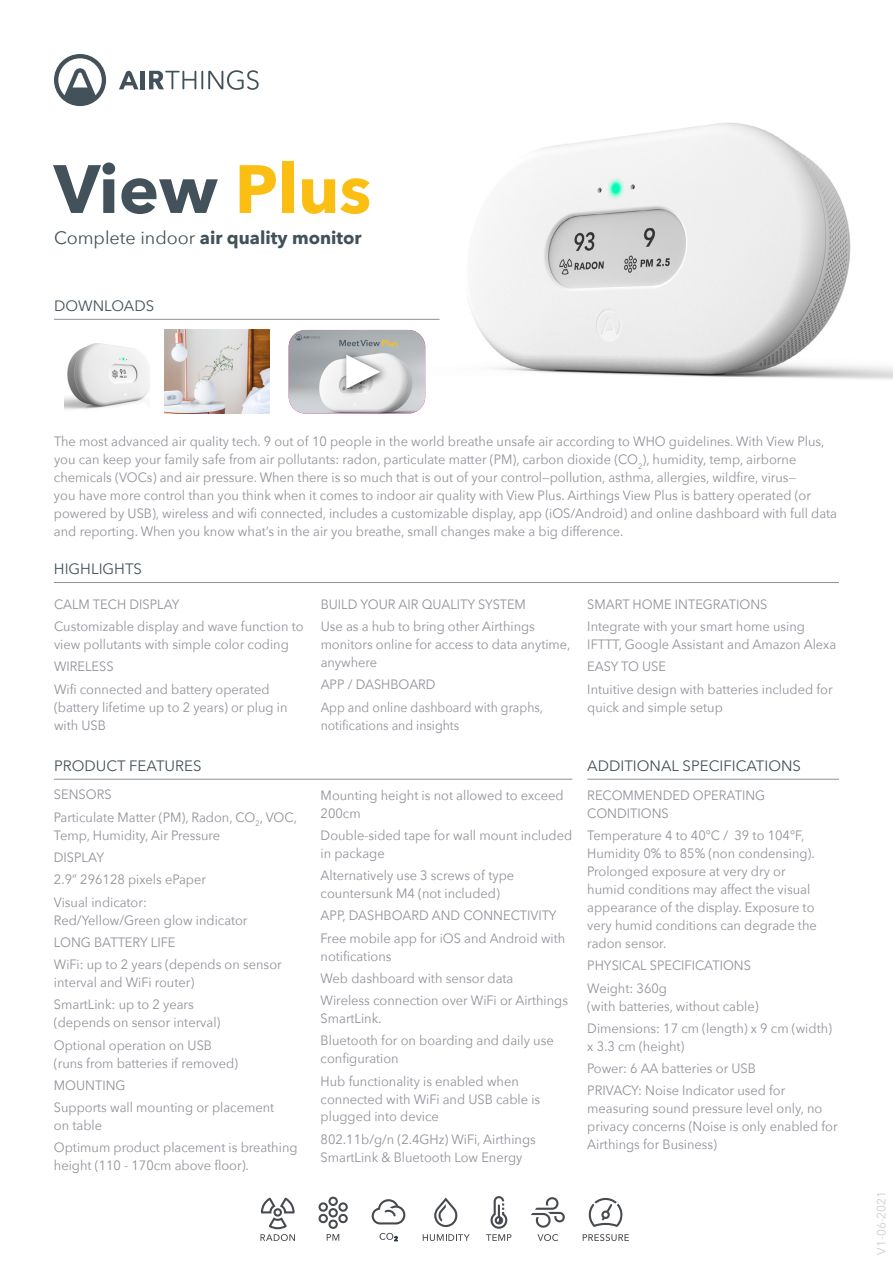
<style>
.page{position:relative;width:893px;height:1263px;background:#fff}
.page>*{position:absolute;margin:0;border:0;box-sizing:border-box;transform-origin:0 0}
.t1{font:700 67.5px "Avenir Next";color:#42515a}
.t2{font:700 18px "Avenir Next";color:#42515a}
.t3{font:15px "Avenir Next";color:#42515a}
.t4{font:13.5px/22.2px "Avenir Next";color:#8f9299;scale:.95 1}
.t5{font:13.5px "Avenir Next";color:#8f9299;scale:.91 1}
.t6{font:12px "Avenir Next";color:#ccc}
.s1{color:#fbbf13}
.s2{font-weight:400}
</style>
<div class="page">
<svg style="left:149px;top:70px;width:110px;height:20px"></svg>
<div style="left:140px;top:71px;width:5px;height:18px;background:#42515a"></div>
<svg style="left:119px;top:71px;width:19px;height:18px"></svg>
<svg style="left:54px;top:54px;width:52px;height:52px"></svg>
<svg style="left:588px;top:1197px;width:35px;height:30px"></svg>
<svg style="left:583px;top:1234px;width:46px;height:7px"></svg>
<svg style="left:486px;top:1196px;width:25px;height:45px"></svg>
<svg style="left:423px;top:1197px;width:47px;height:44px"></svg>
<svg style="left:371px;top:1199px;width:35px;height:25px"></svg>
<svg style="left:380px;top:1233px;width:18px;height:8px"></svg>
<svg style="left:531px;top:1197px;width:34px;height:44px"></svg>
<svg style="left:260px;top:1197px;width:35px;height:44px"></svg>
<svg style="left:318px;top:1196px;width:30px;height:45px"></svg>
<img style="left:325px;top:123px;width:568px;height:276px">
<hr style="left:54px;top:319px;width:386px;height:1px;background:#8f9299">
<img style="left:65px;top:343px;width:85px;height:67px">
<img style="left:164px;top:330px;width:105px;height:84px">
<img style="left:289px;top:330px;width:136px;height:84px">
<div style="left:340px;top:350px;width:49px;height:48px;background:#000;opacity:.75"></div>
<svg style="left:346px;top:355px;width:34px;height:34px"></svg>
<hr style="left:54px;top:582px;width:785px;height:1px;background:#8f9299">
<hr style="left:54px;top:779px;width:518px;height:1px;background:#8f9299">
<hr style="left:587px;top:779px;width:252px;height:1px;background:#8f9299">
<h1 class="t1" style="left:54px;top:131px;width:319px">View <span class="s1">Plus</span></h1>
<h2 class="t2" style="left:54px;top:223px;width:309px"><span class="s2">Complete indoor</span> air quality monitor</h2>
<p class="t3" style="left:54px;top:293px;width:102px">DOWNLOADS</p>
<p class="t4" style="left:54px;top:432px;width:826px;line-height:18px">The most advanced air quality tech. 9 out of 10 people in the world breathe unsafe air according to WHO guidelines. With View Plus, you can keep your family safe from air pollutants: radon, particulate matter (PM), carbon dioxide (CO<sub>2</sub>), humidity, temp, airborne chemicals (VOCs) and air pressure. When there is so much that is out of your control—pollution, asthma, allergies, wildfire, virus—<br>you have more control than you think when it comes to indoor air quality with View Plus. Airthings View Plus is battery operated (or powered by USB), wireless and wifi connected, includes a customizable display, app (iOS/Android) and online dashboard with full data and reporting. When you know what’s in the air you breathe, small changes make a big difference.</p>
<p class="t3" style="left:54px;top:557px;width:90px">HIGHLIGHTS</p>
<p class="t4" style="left:54px;top:593px;width:264px">CALM TECH DISPLAY<br>Customizable display and wave function to</p>
<p class="t4" style="left:54px;top:633px;width:249px">view pollutants with simple color coding<br>WIRELESS<br>Wifi connected and battery operated</p>
<p class="t4" style="left:54px;top:697px;width:247px;line-height:18px">(battery lifetime up to 2 years) or plug in with USB</p>
<p class="t4" style="left:321px;top:593px;width:227px">BUILD YOUR AIR QUALITY SYSTEM<br>Use as a hub to bring other Airthings</p>
<p class="t4" style="left:321px;top:635px;width:265px;line-height:18px">monitors online for access to data anytime, anywhere</p>
<p class="t4" style="left:321px;top:673px;width:236px">APP / DASHBOARD<br>App and online dashboard with graphs,</p>
<p class="t5" style="left:321px;top:714px;width:154px">notifications and insights</p>
<p class="t4" style="left:587px;top:593px;width:231px">SMART HOME INTEGRATIONS<br>Integrate with your smart home using</p>
<p class="t4" style="left:587px;top:633px;width:263px">IFTTT, Google Assistant and Amazon Alexa<br>EASY TO USE<br>Intuitive design with batteries included for</p>
<p class="t4" style="left:587px;top:695px;width:144px">quick and simple setup</p>
<p class="t3" style="left:54px;top:753px;width:149px">PRODUCT FEATURES</p>
<p class="t3" style="left:587px;top:753px;width:215px">ADDITIONAL SPECIFICATIONS</p>
<p class="t4" style="left:587px;top:785px;width:189px;line-height:18px">RECOMMENDED OPERATING<br>CONDITIONS</p>
<p class="t4" style="left:587px;top:826px;width:243px;line-height:18px">Temperature 4 to 40°C / 39 to 104°F, Humidity 0% to 85% (non condensing).<br>Prolonged exposure at very dry or humid conditions may affect the visual appearance of the display. Exposure to very humid conditions can degrade the radon sensor.</p>
<p class="t4" style="left:587px;top:954px;width:174px">PHYSICAL SPECIFICATIONS<br>Weight: 360g</p>
<p class="t4" style="left:587px;top:994px;width:259px">(with batteries, without cable)<br>Dimensions: 17 cm (length) x 9 cm (width)</p>
<p class="t4" style="left:587px;top:1034px;width:210px">x 3.3 cm (height)<br>Power: 6 AA batteries or USB<br>PRIVACY: Noise Indicator used for</p>
<p class="t4" style="left:587px;top:1099px;width:265px;line-height:18px">measuring sound pressure level only, no privacy concerns (Noise is only enabled for<br>Airthings for Business)</p>
<p class="t4" style="left:321px;top:785px;width:257px;line-height:18px">Mounting height is not allowed to exceed<br>200cm</p>
<p class="t4" style="left:321px;top:825px;width:266px;line-height:18px">Double-sided tape for wall mount included in package</p>
<p class="t4" style="left:321px;top:866px;width:205px;line-height:18px">Alternatively use 3 screws of type countersunk M4 (not included)</p>
<p class="t4" style="left:321px;top:904px;width:259px">APP, DASHBOARD AND CONNECTIVITY<br>Free mobile app for iOS and Android with</p>
<p class="t4" style="left:321px;top:944px;width:262px">notifications<br>Web dashboard with sensor data<br>Wireless connection over WiFi or Airthings</p>
<p class="t4" style="left:321px;top:1006px;width:247px">SmartLink.<br>Bluetooth for on boarding and daily use</p>
<p class="t4" style="left:321px;top:1047px;width:210px">configuration<br>Hub functionality is enabled when</p>
<p class="t4" style="left:321px;top:1089px;width:233px;line-height:18px">connected with WiFi and USB cable is plugged into device</p>
<p class="t4" style="left:321px;top:1129px;width:228px;line-height:18px">802.11b/g/n (2.4GHz) WiFi, Airthings<br>SmartLink &amp; Bluetooth Low Energy</p>
<p class="t4" style="left:54px;top:783px;width:257px">SENSORS<br>Particulate Matter (PM), Radon, CO<sub>2</sub>, VOC,</p>
<p class="t4" style="left:54px;top:823px;width:177px">Temp, Humidity, Air Pressure<br>DISPLAY<br>2.9” 296128 pixels ePaper<br>Visual indicator:</p>
<p class="t4" style="left:54px;top:908px;width:241px">Red/Yellow/Green glow indicator<br>LONG BATTERY LIFE<br>WiFi: up to 2 years (depends on sensor</p>
<p class="t4" style="left:54px;top:971px;width:149px">interval and WiFi router)<br>SmartLink: up to 2 years</p>
<p class="t4" style="left:54px;top:1011px;width:177px">(depends on sensor interval)<br>Optional operation on USB</p>
<p class="t4" style="left:54px;top:1051px;width:233px">(runs from batteries if removed)<br>MOUNTING<br>Supports wall mounting or placement</p>
<p class="t4" style="left:54px;top:1114px;width:258px">on table<br>Optimum product placement is breathing</p>
<p class="t4" style="left:54px;top:1154px;width:207px">height (110 - 170cm above floor).</p>
<p class="t6" style="left:871px;top:1255px;width:65px;rotate:-90deg">V1-06-2021</p>
</div>
